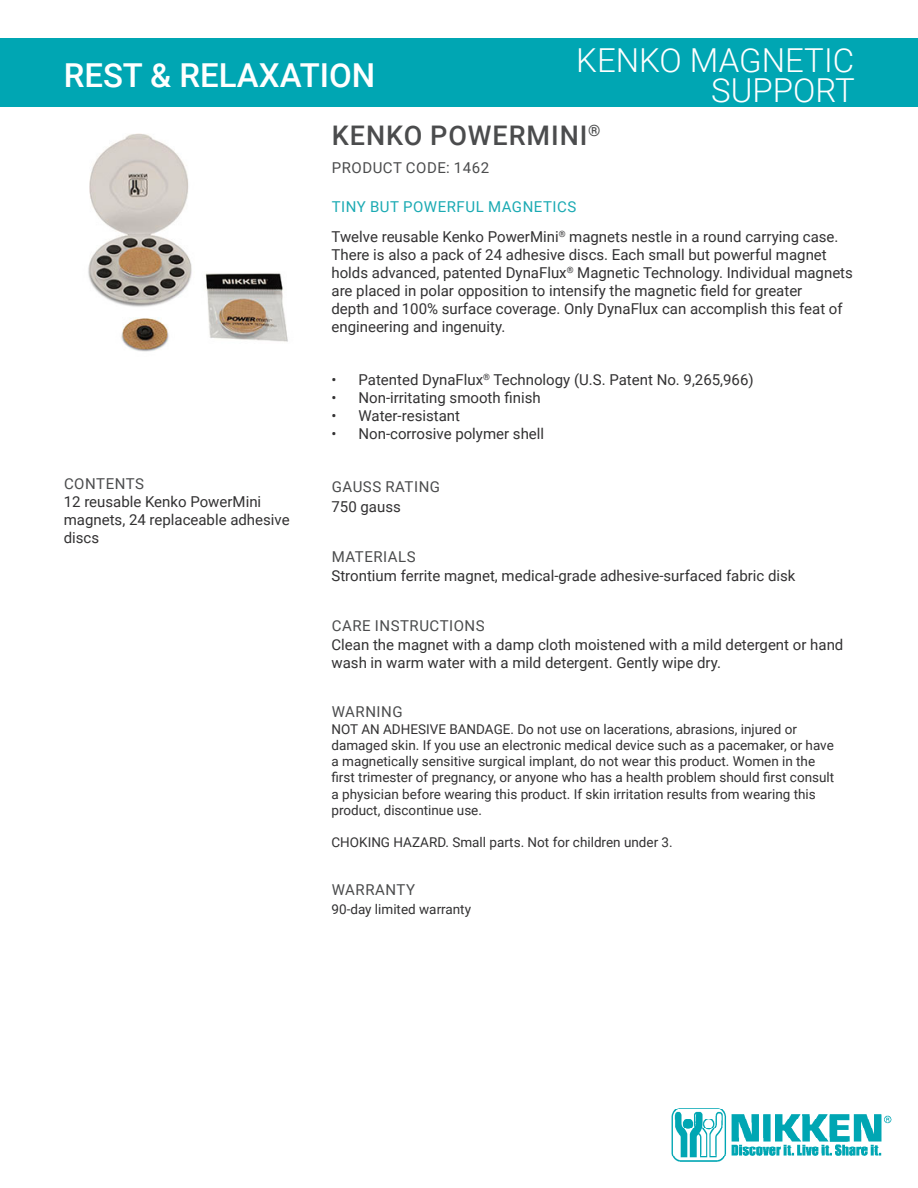
<style>
.page{position:relative;width:918px;height:1188px;background:#fff}
.page>*{position:absolute;margin:0;border:0;box-sizing:border-box;transform-origin:0 0}
.Subsection{font:300 33px/30px "Roboto";color:#fff;text-align:right}
.Main_Title{font:500 33px "Roboto";color:#fff}
.Estilo_de_párrafo_1{font:500 27px "Roboto";letter-spacing:.035em;color:#4b4c4d}
.t1{font:15px/18px "Roboto";color:#323132}
.Ing-H2U-code{font:15px "Roboto";letter-spacing:.035em;color:#4b4c4d}
.Tag_Line{font:15px "Roboto";letter-spacing:.035em;color:#1baab3}
.t2{font:13.5px/16.2px "Roboto";color:#323132}
</style>
<div class="page">
<div style="left:0;top:38px;width:918px;height:69px;background:#00a6b3"></div>
<img style="left:88px;top:133px;width:200px;height:219px">
<img style="left:671px;top:1108px;width:221px;height:54px">
<p class="Subsection" style="left:576px;top:44px;width:280px">KENKO MAGNETIC<br>SUPPORT</p>
<p class="Estilo_de_párrafo_1" style="left:332px;top:116px;width:270px">KENKO POWERMINI<sup>®</sup></p>
<p class="Main_Title" style="left:64px;top:52px;width:313px">REST &amp; RELAXATION</p>
<p class="Ing-H2U-code" style="left:332px;top:157px;width:159px">PRODUCT CODE: 1462</p>
<p class="Tag_Line" style="left:332px;top:196px;width:246px">TINY BUT POWERFUL MAGNETICS</p>
<p class="Ing-H2U-code" style="left:64px;top:473px;width:81px">CONTENTS</p>
<p class="t1" style="left:64px;top:492px;width:227px">12 reusable Kenko PowerMini magnets, 24 replaceable adhesive discs</p>
<p class="t1" style="left:332px;top:227px;width:523px">Twelve reusable Kenko PowerMini<sup>®</sup> magnets nestle in a round carrying case.<br>There is also a pack of 24 adhesive discs. Each small but powerful magnet holds advanced, patented DynaFlux<sup>®</sup> Magnetic Technology. Individual magnets are placed in polar opposition to intensify the magnetic field for greater<br>depth and 100% surface coverage. Only DynaFlux can accomplish this feat of engineering and ingenuity.</p>
<p class="t1" style="left:332px;top:371px;width:424px">• Patented DynaFlux<sup>®</sup> Technology (U.S. Patent No. 9,265,966)</p>
<p class="t1" style="left:332px;top:389px;width:211px">• Non-irritating smooth finish</p>
<p class="t1" style="left:332px;top:407px;width:130px">• Water-resistant</p>
<p class="t1" style="left:332px;top:425px;width:214px">• Non-corrosive polymer shell</p>
<p class="Ing-H2U-code" style="left:332px;top:476px;width:110px">GAUSS RATING</p>
<p class="t1" style="left:332px;top:497px;width:71px">750 gauss</p>
<p class="Ing-H2U-code" style="left:332px;top:546px;width:85px">MATERIALS</p>
<p class="t1" style="left:332px;top:566px;width:466px">Strontium ferrite magnet, medical-grade adhesive-surfaced fabric disk</p>
<p class="Ing-H2U-code" style="left:332px;top:615px;width:154px">CARE INSTRUCTIONS</p>
<p class="t1" style="left:332px;top:636px;width:513px">Clean the magnet with a damp cloth moistened with a mild detergent or hand wash in warm water with a mild detergent. Gently wipe dry.</p>
<p class="Ing-H2U-code" style="left:332px;top:702px;width:72px">WARNING</p>
<p class="t2" style="left:332px;top:720px;width:504px">NOT AN ADHESIVE BANDAGE. Do not use on lacerations, abrasions, injured or damaged skin. If you use an electronic medical device such as a pacemaker, or have a magnetically sensitive surgical implant, do not wear this product. Women in the first trimester of pregnancy, or anyone who has a health problem should first consult a physician before wearing this product. If skin irritation results from wearing this product, discontinue use.</p>
<p class="t2" style="left:332px;top:834px;width:343px">CHOKING HAZARD. Small parts. Not for children under 3.</p>
<p class="Ing-H2U-code" style="left:332px;top:879px;width:85px">WARRANTY</p>
<p class="t2" style="left:332px;top:900px;width:141px">90-day limited warranty</p>
</div>
